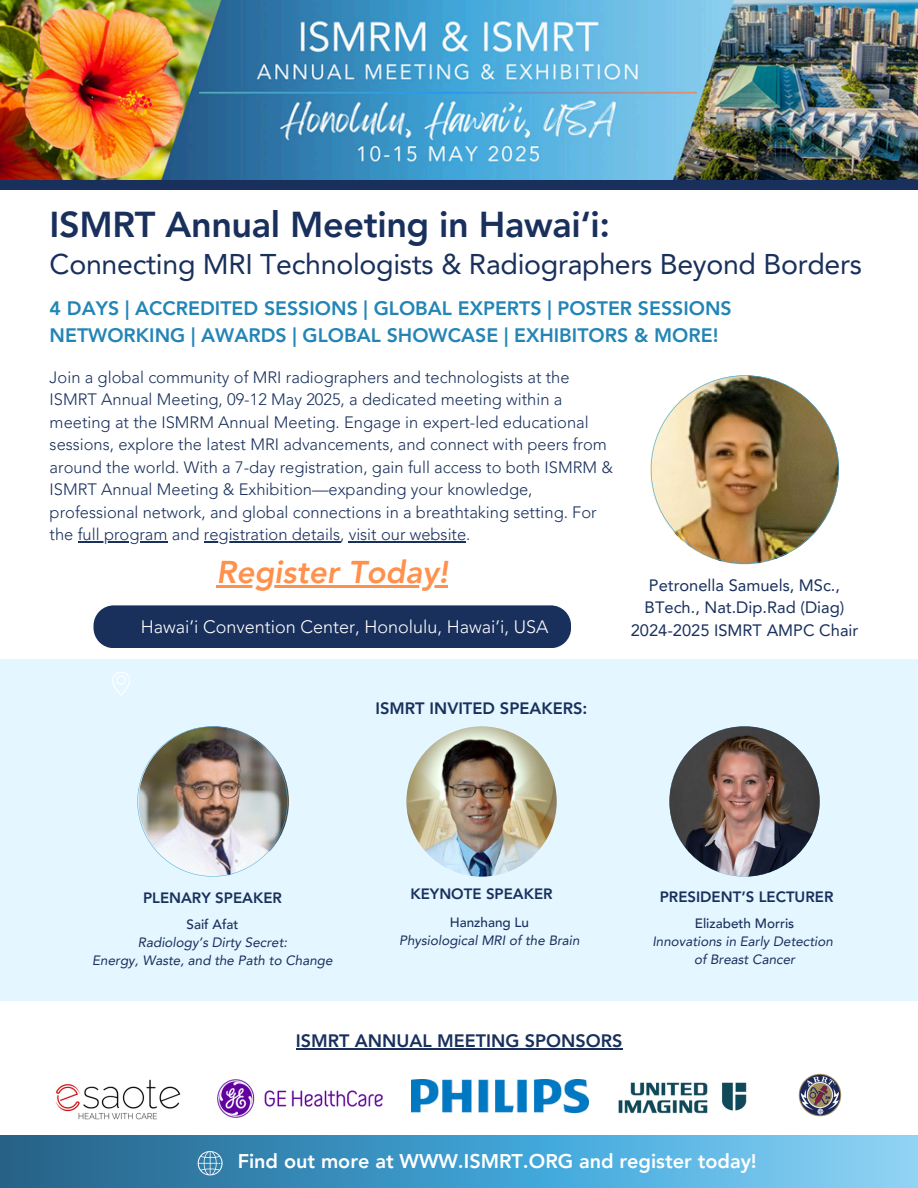
<style>
.page{position:relative;width:918px;height:1188px;background:#fff}
.page>*{position:absolute;margin:0;border:0;box-sizing:border-box;transform-origin:0 0}
.t1{font:800 36px "Avenir LT Pro";letter-spacing:-.01em;color:#19305c}
.t2{font:italic 800 31.5px "Avenir LT Pro";color:#ff914d}
.t3{font:28.5px "Avenir LT Pro";letter-spacing:-.01em;color:#19305c}
.t4{font:800 19.8px "Avenir LT Pro";color:#fff}
.t5{font:800 19.5px/27px "Avenir LT Pro";color:#2385b6}
.t6{font:300 18px "Avenir LT Pro";color:#fff}
.t7{font:800 18px "Avenir LT Pro";color:#19305c}
.t8{font:300 16.5px/22.5px "Avenir LT Pro";color:#19305c}
.t9{font:16.5px/22.5px "Avenir LT Pro";color:#19305c}
.t10{font:800 16.5px "Avenir LT Pro";color:#19305c}
.t11{font:800 15px "Avenir LT Pro";color:#19305c}
.t12{font:italic 13.5px "Avenir LT Pro";color:#19305c}
.t13{font:500 13.5px "Avenir LT Pro";color:#19305c}
</style>
<div class="page">
<div style="left:94px;top:605px;width:477px;height:43px;background:#19305c"></div>
<svg style="left:0;top:1136px;width:918px;height:52px;background:#4a9cc7"></svg>
<div style="left:0;top:659px;width:918px;height:342px;background:#e4f6ff"></div>
<img style="left:651px;top:375px;width:188px;height:188px">
<img style="left:55px;top:1080px;width:125px;height:39px">
<img style="left:411px;top:1080px;width:177px;height:33px">
<img style="left:618px;top:1082px;width:129px;height:32px">
<img style="left:799px;top:1074px;width:42px;height:43px">
<img style="left:0;top:0;width:918px;height:181px">
<div style="left:0;top:181px;width:918px;height:9px;background:#19305c"></div>
<svg style="left:198px;top:1151px;width:24px;height:24px"></svg>
<svg style="left:112px;top:672px;width:18px;height:23px"></svg>
<img style="left:217px;top:1080px;width:166px;height:37px">
<img style="left:406px;top:726px;width:151px;height:151px;border-radius:50%">
<img style="left:137px;top:726px;width:151px;height:151px">
<img style="left:669px;top:726px;width:151px;height:151px;border-radius:50%">
<hr style="left:78px;top:541px;width:90px;height:1px;background:#19305c">
<hr style="left:204px;top:541px;width:136px;height:1px;background:#19305c">
<hr style="left:349px;top:541px;width:117px;height:1px;background:#19305c">
<hr style="left:217px;top:585px;width:231px;height:2px;background:#ff914d">
<hr style="left:296px;top:1049px;width:326px;height:1px;background:#19305c">
<p class="t1" style="left:50px;top:210px;width:562px">ISMRT Annual Meeting in Hawai‘i:</p>
<p class="t3" style="left:50px;top:253px;width:814px">Connecting MRI Technologists &amp; Radiographers Beyond Borders</p>
<h6 class="t5" style="left:50px;top:297px;width:684px">4 DAYS | ACCREDITED SESSIONS | GLOBAL EXPERTS | POSTER SESSIONS<br>NETWORKING | AWARDS | GLOBAL SHOWCASE | EXHIBITORS &amp; MORE!</h6>
<p class="t8" style="left:50px;top:367px;width:565px">Join a global community of MRI radiographers and technologists at the ISMRT Annual Meeting, 09-12 May 2025, a dedicated meeting within a meeting at the ISMRM Annual Meeting. Engage in expert-led educational sessions, explore the latest MRI advancements, and connect with peers from around the world. With a 7-day registration, gain full access to both ISMRM &amp; ISMRT Annual Meeting &amp; Exhibition—expanding your knowledge, professional network, and global connections in a breathtaking setting. For the full program and registration details, visit our website.</p>
<h6 class="t2" style="left:217px;top:559px;width:233px">Register Today!</h6>
<p class="t6" style="left:141px;top:619px;width:409px">Hawai’i Convention Center, Honolulu, Hawai’i, USA</p>
<p class="t9" style="left:645px;top:575px;width:201px">Petronella Samuels, MSc.,<br>BTech., Nat.Dip.Rad (Diag)</p>
<p class="t9" style="left:631px;top:620px;width:229px">2024-2025 ISMRT AMPC Chair</p>
<p class="t10" style="left:376px;top:701px;width:213px">ISMRT INVITED SPEAKERS:</p>
<p class="t11" style="left:143px;top:892px;width:140px">PLENARY SPEAKER</p>
<p class="t11" style="left:410px;top:888px;width:144px">KEYNOTE SPEAKER</p>
<p class="t11" style="left:660px;top:890px;width:175px">PRESIDENT’S LECTURER</p>
<h5 class="t13" style="left:187px;top:919px;width:54px">Saif Afat</h5>
<p class="t12" style="left:138px;top:937px;width:151px">Radiology’s Dirty Secret:</p>
<p class="t12" style="left:92px;top:955px;width:242px">Energy, Waste, and the Path to Change</p>
<h2 class="t13" style="left:450px;top:917px;width:81px">Hanzhang Lu</h2>
<h3 class="t12" style="left:399px;top:935px;width:182px">Physiological MRI of the Brain</h3>
<p class="t13" style="left:695px;top:917px;width:101px">Elizabeth Morris</p>
<h6 class="t12" style="left:652px;top:935px;width:182px">Innovations in Early Detection</h6>
<p class="t12" style="left:694px;top:953px;width:102px">of Breast Cancer</p>
<p class="t7" style="left:296px;top:1034px;width:328px">ISMRT ANNUAL MEETING SPONSORS</p>
<h6 class="t4" style="left:238px;top:1153px;width:521px">Find out more at WWW.ISMRT.ORG and register today!</h6>
</div>
